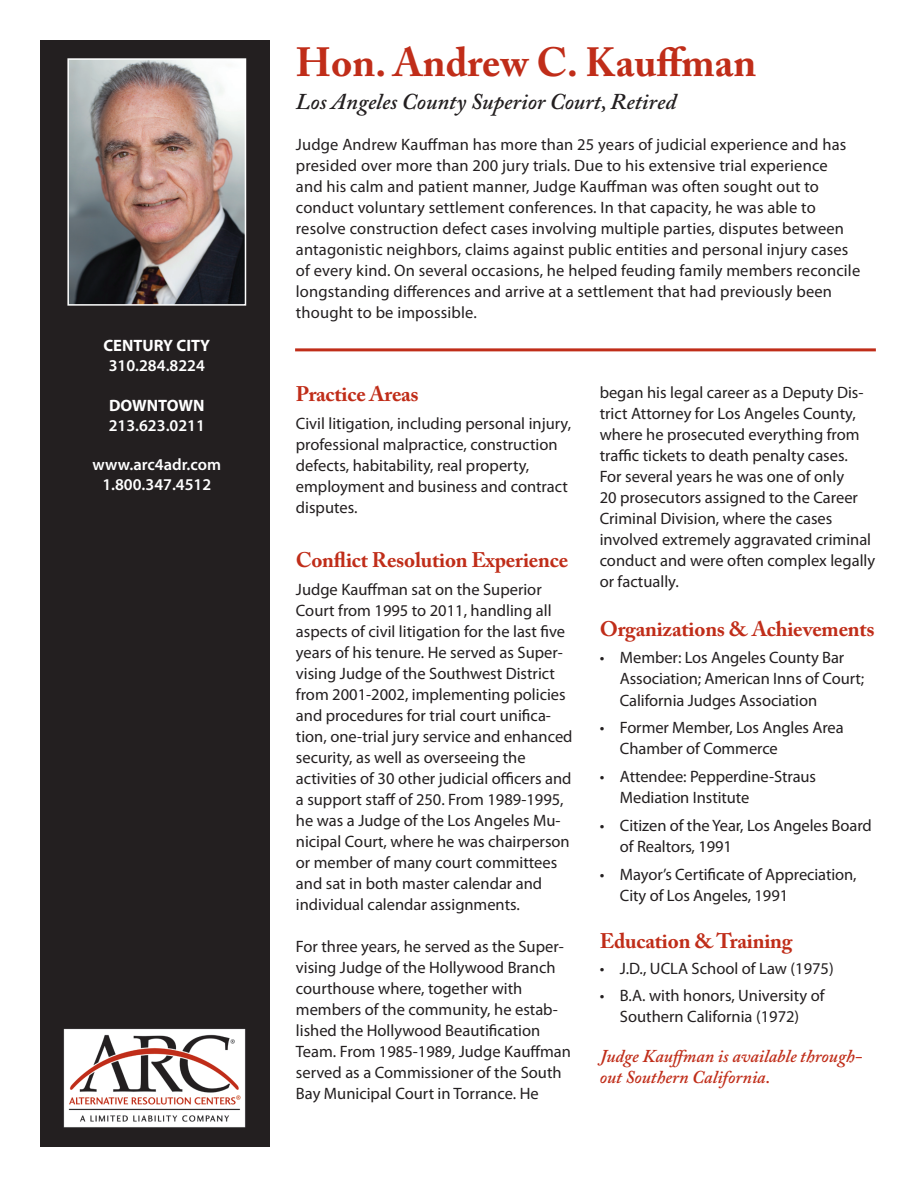
<style>
.page{position:relative;width:918px;height:1188px;background:#fff}
.page>*{position:absolute;margin:0;border:0;box-sizing:border-box;transform-origin:0 0}
.t1{font:700 40.5px "Adobe Caslon Pro";color:#c02d19}
.t2{font:italic 600 22.5px "Adobe Caslon Pro";color:#231f20}
.t3{font:700 21px "Adobe Caslon Pro";letter-spacing:-.01em;color:#c02d19}
.t4{font:italic 600 18px/21px "Adobe Caslon Pro";color:#c02d19}
.t5{font:16.5px/21px "Myriad Pro";color:#231f20}
.t6{font:600 16.5px/19.8px "Myriad Pro";color:#fff;text-align:center}
.t7{font:700 16.5px "Myriad Pro";color:#fff}
</style>
<div class="page">
<div style="left:40px;top:40px;width:230px;height:1108px;background:#231f20"></div>
<hr style="left:295px;top:348px;width:581px;height:3px;background:#c02d19">
<img style="left:70px;top:61px;width:173px;height:242px">
<div style="left:67px;top:58px;width:179px;height:248px;border:2px solid #fff"></div>
<img style="left:64px;top:1028px;width:182px;height:100px">
<p class="t7" style="left:103px;top:335px;width:108px">CENTURY CITY</p>
<p class="t6" style="left:109px;top:355px;width:98px">310.284.8224</p>
<p class="t7" style="left:109px;top:395px;width:97px">DOWNTOWN</p>
<p class="t6" style="left:109px;top:415px;width:98px">213.623.0211</p>
<p class="t6" style="left:93px;top:454px;width:130px">www.arc4adr.com<br>1.800.347.4512</p>
<h1 class="t1" style="left:296px;top:39px;width:462px">Hon. Andrew C. Kauffman</h1>
<h2 class="t2" style="left:296px;top:88px;width:382px">Los Angeles County Superior Court, Retired</h2>
<p class="t5" style="left:296px;top:134px;width:566px">Judge Andrew Kauffman has more than 25 years of judicial experience and has presided over more than 200 jury trials. Due to his extensive trial experience<br>and his calm and patient manner, Judge Kauffman was often sought out to conduct voluntary settlement conferences. In that capacity, he was able to resolve construction defect cases involving multiple parties, disputes between antagonistic neighbors, claims against public entities and personal injury cases of every kind. On several occasions, he helped feuding family members reconcile longstanding differences and arrive at a settlement that had previously been thought to be impossible.</p>
<p class="t3" style="left:296px;top:382px;width:124px">Practice Areas</p>
<p class="t5" style="left:296px;top:413px;width:277px">Civil litigation, including personal injury, professional malpractice, construction defects, habitability, real property, employment and business and contract disputes.</p>
<p class="t3" style="left:296px;top:547px;width:274px">Conflict Resolution Experience</p>
<p class="t5" style="left:296px;top:578px;width:278px">Judge Kauffman sat on the Superior Court from 1995 to 2011, handling all aspects of civil litigation for the last five years of his tenure. He served as Super&shy;vising Judge of the Southwest District from 2001-2002, implementing policies and procedures for trial court unifica&shy;tion, one-trial jury service and enhanced security, as well as overseeing the activities of 30 other judicial officers and a support staff of 250. From 1989-1995, he was a Judge of the Los Angeles Mu&shy;nicipal Court, where he was chairperson or member of many court committees and sat in both master calendar and individual calendar assignments.</p>
<p class="t5" style="left:296px;top:935px;width:277px">For three years, he served as the Super&shy;vising Judge of the Hollywood Branch courthouse where, together with members of the community, he estab&shy;lished the Hollywood Beautification Team. From 1985-1989, Judge Kauffman served as a Commissioner of the South Bay Municipal Court in Torrance. He</p>
<p class="t5" style="left:600px;top:382px;width:277px">began his legal career as a Deputy Dis&shy;trict Attorney for Los Angeles County, where he prosecuted everything from traffic tickets to death penalty cases.<br>For several years he was one of only<br>20 prosecutors assigned to the Career Criminal Division, where the cases involved extremely aggravated criminal conduct and were often complex legally or factually.</p>
<p class="t3" style="left:600px;top:616px;width:277px">Organizations &amp; Achievements</p>
<p class="t5" style="left:620px;top:647px;width:246px;text-indent:-20px">• Member: Los Angeles County Bar<br>Association; American Inns of Court;<br>California Judges Association</p>
<p class="t5" style="left:620px;top:717px;width:225px;text-indent:-20px">• Former Member, Los Angles Area<br>Chamber of Commerce</p>
<p class="t5" style="left:620px;top:766px;width:198px;text-indent:-20px">• Attendee: Pepperdine-Straus<br>Mediation Institute</p>
<p class="t5" style="left:620px;top:814px;width:253px;text-indent:-20px">• Citizen of the Year, Los Angeles Board of Realtors, 1991</p>
<p class="t5" style="left:620px;top:863px;width:238px;text-indent:-20px">• Mayor’s Certificate of Appreciation,<br>City of Los Angeles, 1991</p>
<p class="t3" style="left:600px;top:928px;width:194px">Education &amp; Training</p>
<p class="t5" style="left:600px;top:958px;width:236px">• J.D., UCLA School of Law (1975)</p>
<p class="t5" style="left:600px;top:984px;width:226px;text-align:center">• B.A. with honors, University of<br>Southern California (1972)</p>
<p class="t4" style="left:600px;top:1045px;width:264px">Judge Kauffman is available through&shy;out Southern California.</p>
</div>
